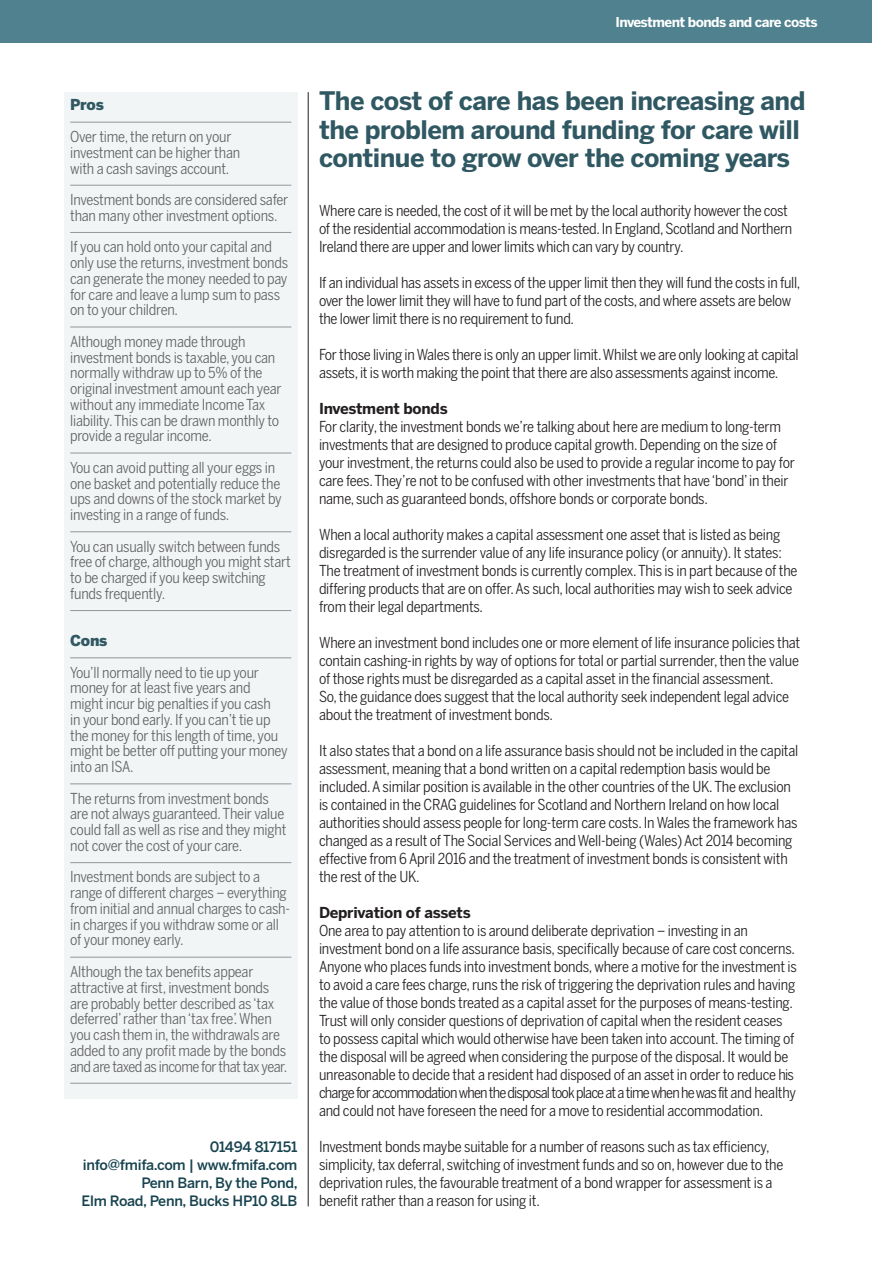
<style>
.page{position:relative;width:872px;height:1276px;background:#fff}
.page>*{position:absolute;margin:0;border:0;box-sizing:border-box;transform-origin:0 0}
.t1{font:700 25.35px/28.5px "Benton Sans";letter-spacing:-.02em;color:#305862}
.t2{font:15px/18px "Benton Sans Cond";letter-spacing:-.015em;color:#231f20}
.t3{font:15px/15.8px "Benton Sans Cond";letter-spacing:-.015em;color:#636366}
.t4{font:700 15px "Benton Sans";letter-spacing:-.015em;color:#231f20}
.t5{font:900 15px "Benton Sans";letter-spacing:-.015em;color:#305862}
.t6{font:500 14.25px/18px "Benton Sans";letter-spacing:-.02em;color:#17434f;text-align:right}
.t7{font:700 13.5px "Benton Sans";letter-spacing:-.04em;color:#fff}
</style>
<div class="page">
<hr style="left:308px;top:92px;width:1px;height:1114px;background:#231f20">
<div style="left:64px;top:92px;width:234px;height:1006px;background:#f2f5f6"></div>
<hr style="left:70px;top:122px;width:221px;height:1px;background:#939598">
<hr style="left:70px;top:185px;width:221px;height:1px;background:#939598">
<hr style="left:70px;top:232px;width:221px;height:1px;background:#939598">
<hr style="left:70px;top:327px;width:221px;height:1px;background:#939598">
<hr style="left:70px;top:453px;width:221px;height:1px;background:#939598">
<hr style="left:70px;top:531px;width:221px;height:1px;background:#939598">
<hr style="left:70px;top:610px;width:221px;height:1px;background:#939598">
<hr style="left:70px;top:657px;width:221px;height:1px;background:#939598">
<hr style="left:70px;top:783px;width:221px;height:1px;background:#939598">
<hr style="left:70px;top:862px;width:221px;height:1px;background:#939598">
<hr style="left:70px;top:957px;width:221px;height:1px;background:#939598">
<hr style="left:70px;top:1083px;width:221px;height:1px;background:#939598">
<div style="left:0;top:0;width:872px;height:43px;background:#4f818e"></div>
<p class="t7" style="left:615px;top:14px;width:204px">Investment bonds and care costs</p>
<p class="t5" style="left:70px;top:96px;width:35px">Pros</p>
<p class="t3" style="left:70px;top:129px;width:171px">Over time, the return on your investment can be higher than with a cash savings account.</p>
<p class="t3" style="left:70px;top:192px;width:220px">Investment bonds are considered safer than many other investment options.</p>
<p class="t3" style="left:70px;top:239px;width:219px">If you can hold onto your capital and only use the returns, investment bonds can generate the money needed to pay for care and leave a lump sum to pass on to your children.</p>
<p class="t3" style="left:70px;top:333px;width:213px">Although money made through investment bonds is taxable, you can normally withdraw up to 5% of the original investment amount each year without any immediate Income Tax liability. This can be drawn monthly to provide a regular income.</p>
<p class="t3" style="left:70px;top:459px;width:213px">You can avoid putting all your eggs in one basket and potentially reduce the ups and downs of the stock market by investing in a range of funds.</p>
<p class="t3" style="left:70px;top:538px;width:222px">You can usually switch between funds free of charge, although you might start to be charged if you keep switching funds frequently.</p>
<p class="t5" style="left:70px;top:631px;width:39px">Cons</p>
<p class="t3" style="left:70px;top:664px;width:219px">You’ll normally need to tie up your money for at least five years and<br>might incur big penalties if you cash<br>in your bond early. If you can’t tie up the money for this length of time, you might be better off putting your money into an ISA.</p>
<p class="t3" style="left:70px;top:790px;width:218px">The returns from investment bonds are not always guaranteed. Their value could fall as well as rise and they might not cover the cost of your care.</p>
<p class="t3" style="left:70px;top:869px;width:221px">Investment bonds are subject to a range of different charges – everything from initial and annual charges to cash&shy;in charges if you withdraw some or all of your money early.</p>
<p class="t3" style="left:70px;top:963px;width:218px">Although the tax benefits appear attractive at first, investment bonds are probably better described as ‘tax deferred’ rather than ‘tax free’. When you cash them in, the withdrawals are added to any profit made by the bonds and are taxed as income for that tax year.</p>
<p class="t6" style="left:210px;top:1138px;width:89px">01494 817151</p>
<p class="t6" style="left:83px;top:1156px;width:216px">info@fmifa.com | www.fmifa.com</p>
<p class="t6" style="left:82px;top:1174px;width:218px">Penn Barn, By the Pond,<br>Elm Road, Penn, Bucks HP10 8LB</p>
<p class="t1" style="left:319px;top:86px;width:488px">The cost of care has been increasing and the problem around funding for care will continue to grow over the coming years</p>
<p class="t2" style="left:319px;top:201px;width:475px">Where care is needed, the cost of it will be met by the local authority however the cost of the residential accommodation is means-tested. In England, Scotland and Northern<br>Ireland there are upper and lower limits which can vary by country.</p>
<p class="t2" style="left:319px;top:273px;width:483px">If an individual has assets in excess of the upper limit then they will fund the costs in full, over the lower limit they will have to fund part of the costs, and where assets are below the lower limit there is no requirement to fund.</p>
<p class="t2" style="left:319px;top:345px;width:481px">For those living in Wales there is only an upper limit. Whilst we are only looking at capital assets, it is worth making the point that there are also assessments against income.</p>
<p class="t4" style="left:319px;top:400px;width:130px">Investment bonds</p>
<p class="t2" style="left:319px;top:417px;width:477px">For clarity, the investment bonds we’re talking about here are medium to long-term investments that are designed to produce capital growth. Depending on the size of your investment, the returns could also be used to provide a regular income to pay for care fees. They’re not to be confused with other investments that have ‘bond’ in their name, such as guaranteed bonds, offshore bonds or corporate bonds.</p>
<p class="t2" style="left:319px;top:525px;width:464px">When a local authority makes a capital assessment one asset that is listed as being disregarded is the surrender value of any life insurance policy (or annuity). It states:</p>
<p class="t2" style="left:319px;top:561px;width:480px">The treatment of investment bonds is currently complex. This is in part because of the differing products that are on offer. As such, local authorities may wish to seek advice from their legal departments.</p>
<p class="t2" style="left:319px;top:633px;width:483px;text-align:justify">Where an investment bond includes one or more element of life insurance policies that contain cashing-in rights by way of options for total or partial surrender, then the value of those rights must be disregarded as a capital asset in the financial assessment.</p>
<p class="t2" style="left:319px;top:687px;width:471px">So, the guidance does suggest that the local authority seek independent legal advice about the treatment of investment bonds.</p>
<p class="t2" style="left:319px;top:741px;width:481px">It also states that a bond on a life assurance basis should not be included in the capital assessment, meaning that a bond written on a capital redemption basis would be included. A similar position is available in the other countries of the UK. The exclusion is contained in the CRAG guidelines for Scotland and Northern Ireland on how local authorities should assess people for long-term care costs. In Wales the framework has changed as a result of The Social Services and Well-being (Wales) Act 2014 becoming effective from 6 April 2016 and the treatment of investment bonds is consistent with the rest of the UK.</p>
<p class="t4" style="left:319px;top:904px;width:153px">Deprivation of assets</p>
<p class="t2" style="left:319px;top:921px;width:479px">One area to pay attention to is around deliberate deprivation – investing in an investment bond on a life assurance basis, specifically because of care cost concerns.<br>Anyone who places funds into investment bonds, where a motive for the investment is to avoid a care fees charge, runs the risk of triggering the deprivation rules and having the value of those bonds treated as a capital asset for the purposes of means-testing.</p>
<p class="t2" style="left:319px;top:1011px;width:479px">Trust will only consider questions of deprivation of capital when the resident ceases to possess capital which would otherwise have been taken into account. The timing of the disposal will be agreed when considering the purpose of the disposal. It would be unreasonable to decide that a resident had disposed of an asset in order to reduce his charge for accommodation when the disposal took place at a time when he was fit and healthy and could not have foreseen the need for a move to residential accommodation.</p>
<p class="t2" style="left:319px;top:1137px;width:466px">Investment bonds maybe suitable for a number of reasons such as tax efficiency, simplicity, tax deferral, switching of investment funds and so on, however due to the deprivation rules, the favourable treatment of a bond wrapper for assessment is a benefit rather than a reason for using it.</p>
</div>
